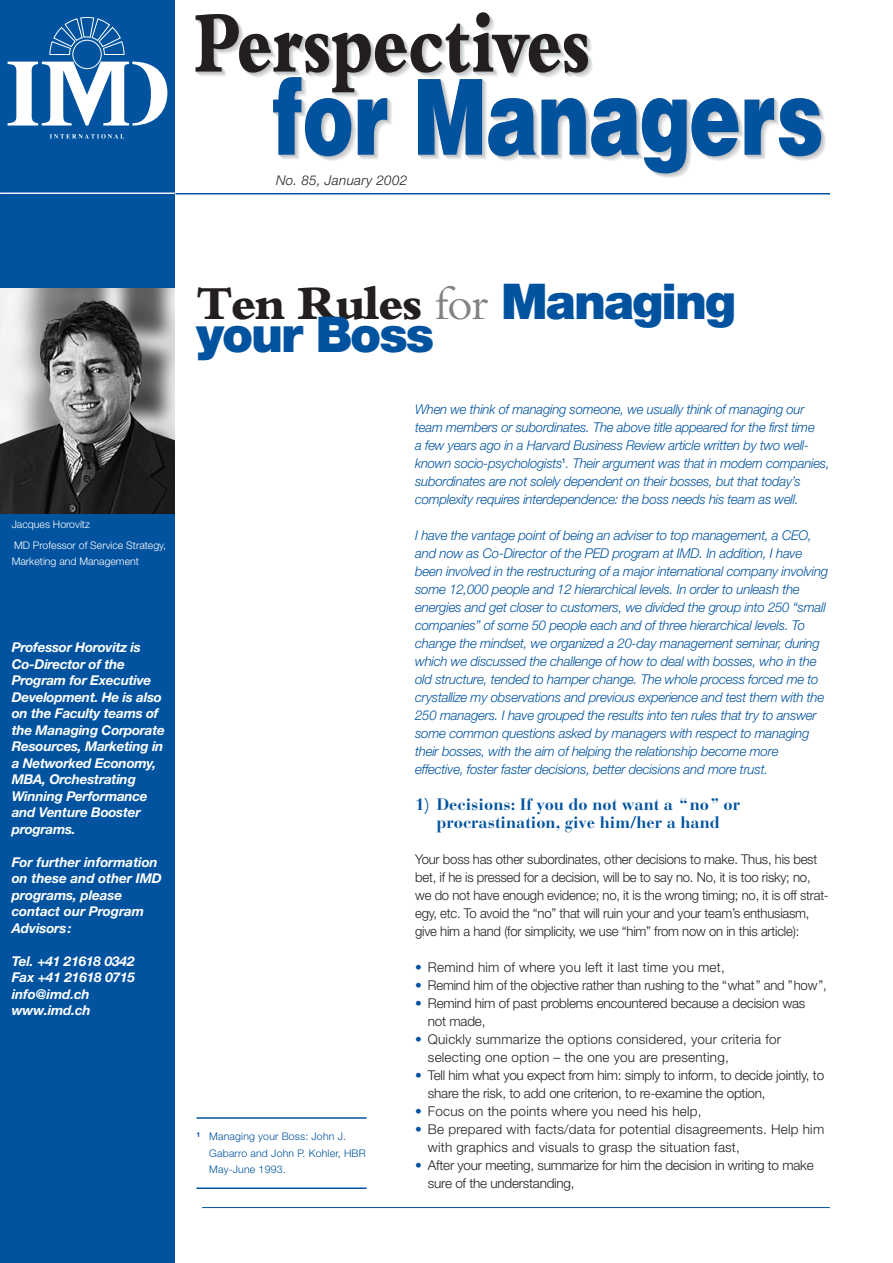
<style>
.page{position:relative;width:893px;height:1263px;background:#fff}
.page>*{position:absolute;margin:0;border:0;box-sizing:border-box;transform-origin:0 0}
.t1{font:800 49.35px "M Bembo";letter-spacing:-.04em;color:#231f20}
.t2{font:900 49.35px "Helvetica Neue";letter-spacing:-.04em;color:#0153a0}
.t3{font:700 16.5px/18px "Bauer Bodoni";color:#0153a0;text-align:center}
.t4{font:italic 300 13.5px/18px "Helvetica Neue";letter-spacing:-.015em;color:#0153a0}
.t5{font:300 13.5px/18px "Helvetica Neue";letter-spacing:-.015em;color:#231f20}
.t6{font:italic 700 13.5px/16.5px "Helvetica Neue";letter-spacing:-.015em;color:#fff}
.t7{font:300 13.5px/18px "Helvetica Neue";letter-spacing:.015em;color:#231f20}
.t8{font:italic 300 13.5px "Helvetica Neue";letter-spacing:.015em;color:#231f20}
.t9{font:300 10.5px/20.7px "Helvetica Neue";color:#fff}
.t10{font:300 10.5px/16.5px "Helvetica Neue";letter-spacing:.015em;color:#0153a0}
.s1{font-weight:400;color:#808285}
.s2{font-family:"Helvetica Neue";font-weight:900;color:#0153a0}
.s3{color:#0153a0}
</style>
<div class="page">
<svg style="left:738px;top:114px;width:81px;height:47px"></svg>
<svg style="left:195px;top:12px;width:543px;height:161px"></svg>
<svg style="left:744px;top:98px;width:77px;height:58px"></svg>
<div style="left:0;top:0;width:175px;height:1263px;background:#0153a0"></div>
<svg style="left:8px;top:17px;width:159px;height:109px"></svg>
<svg style="left:50px;top:134px;width:74px;height:5px"></svg>
<hr style="left:0;top:193px;width:175px;height:1px;background:#fff">
<hr style="left:175px;top:193px;width:655px;height:1px;background:#0153a0">
<img style="left:0;top:289px;width:175px;height:225px">
<hr style="left:202px;top:1207px;width:628px;height:1px;background:#0153a0">
<hr style="left:196px;top:1117px;width:170px;height:2px;background:#0153a0">
<hr style="left:196px;top:1188px;width:170px;height:1px;background:#0153a0">
<p class="t8" style="left:276px;top:175px;width:133px">No. 85, January 2002</p>
<p class="t9" style="left:12px;top:515px;width:156px">Jacques Horovitz<br>MD Professor of Service Strategy,</p>
<p class="t9" style="left:12px;top:552px;width:129px">Marketing and Management</p>
<p class="t6" style="left:12px;top:640px;width:155px">Professor Horovitz is<br>Co-Director of the<br>Program for Executive<br>Development. He is also on the Faculty teams of the Managing Corporate<br>Resources, Marketing in a Networked Economy,<br>MBA, Orchestrating<br>Winning Performance and Venture Booster programs.</p>
<p class="t6" style="left:12px;top:855px;width:152px">For further information on these and other IMD programs, please contact our Program<br>Advisors:</p>
<p class="t6" style="left:12px;top:954px;width:125px">Tel. +41 21618 0342<br>Fax +41 21618 0715 info@imd.ch www.imd.ch</p>
<h1 class="t1" style="left:196px;top:284px;width:541px">Ten Rules <span class="s1">for</span> <span class="s2">Managing</span></h1>
<h1 class="t2" style="left:196px;top:316px;width:239px">your Boss</h1>
<p class="t10" style="left:209px;top:1129px;width:158px;text-indent:-13px"><sup>1</sup> Managing your Boss: John J.<br>Gabarro and John P. Kohler, HBR<br>May-June 1993.</p>
<p class="t4" style="left:415px;top:401px;width:416px">When we think of managing someone, we usually think of managing our team members or subordinates. The above title appeared for the first time<br>a few years ago in a Harvard Business Review article written by two well&shy;known socio-psychologists<sup>1</sup>. Their argument was that in modern companies, subordinates are not solely dependent on their bosses, but that today’s complexity requires interdependence: the boss needs his team as well.</p>
<p class="t4" style="left:415px;top:527px;width:414px">I have the vantage point of being an adviser to top management, a CEO, and now as Co-Director of the PED program at IMD. In addition, I have been involved in the restructuring of a major international company involving some 12,000 people and 12 hierarchical levels. In order to unleash the energies and get closer to customers, we divided the group into 250 “small companies” of some 50 people each and of three hierarchical levels. To change the mindset, we organized a 20-day management seminar, during which we discussed the challenge of how to deal with bosses, who in the old structure, tended to hamper change. The whole process forced me to crystallize my observations and previous experience and test them with the 250 managers. I have grouped the results into ten rules that try to answer some common questions asked by managers with respect to managing their bosses, with the aim of helping the relationship become more effective, foster faster decisions, better decisions and more trust.</p>
<p class="t3" style="left:415px;top:797px;width:326px">1) Decisions: If you do not want a “no” or procrastination, give him/her a hand</p>
<p class="t5" style="left:415px;top:851px;width:415px">Your boss has other subordinates, other decisions to make. Thus, his best bet, if he is pressed for a decision, will be to say no. No, it is too risky; no, we do not have enough evidence; no, it is the wrong timing; no, it is off strat&shy;egy, etc. To avoid the “no” that will ruin your and your team’s enthusiasm, give him a hand (for simplicity, we use “him” from now on in this article):</p>
<p class="t7" style="left:415px;top:959px;width:311px"><span class="s3">•</span> Remind him of where you left it last time you met,</p>
<p class="t5" style="left:415px;top:977px;width:413px"><span class="s3">•</span> Remind him of the objective rather than rushing to the “what” and ”how”,</p>
<p class="t5" style="left:428px;top:995px;width:379px;text-indent:-13px"><span class="s3">•</span> Remind him of past problems encountered because a decision was not made,</p>
<p class="t7" style="left:428px;top:1031px;width:355px;text-indent:-13px"><span class="s3">•</span> Quickly summarize the options considered, your criteria for selecting one option – the one you are presenting,</p>
<p class="t5" style="left:428px;top:1067px;width:398px;text-indent:-13px"><span class="s3">•</span> Tell him what you expect from him: simply to inform, to decide jointly, to share the risk, to add one criterion, to re-examine the option,</p>
<p class="t7" style="left:415px;top:1103px;width:288px"><span class="s3">•</span> Focus on the points where you need his help,</p>
<p class="t7" style="left:428px;top:1121px;width:398px;text-indent:-13px"><span class="s3">•</span> Be prepared with facts/data for potential disagreements. Help him with graphics and visuals to grasp the situation fast,</p>
<p class="t5" style="left:428px;top:1157px;width:387px;text-indent:-13px"><span class="s3">•</span> After your meeting, summarize for him the decision in writing to make sure of the understanding,</p>
</div>
